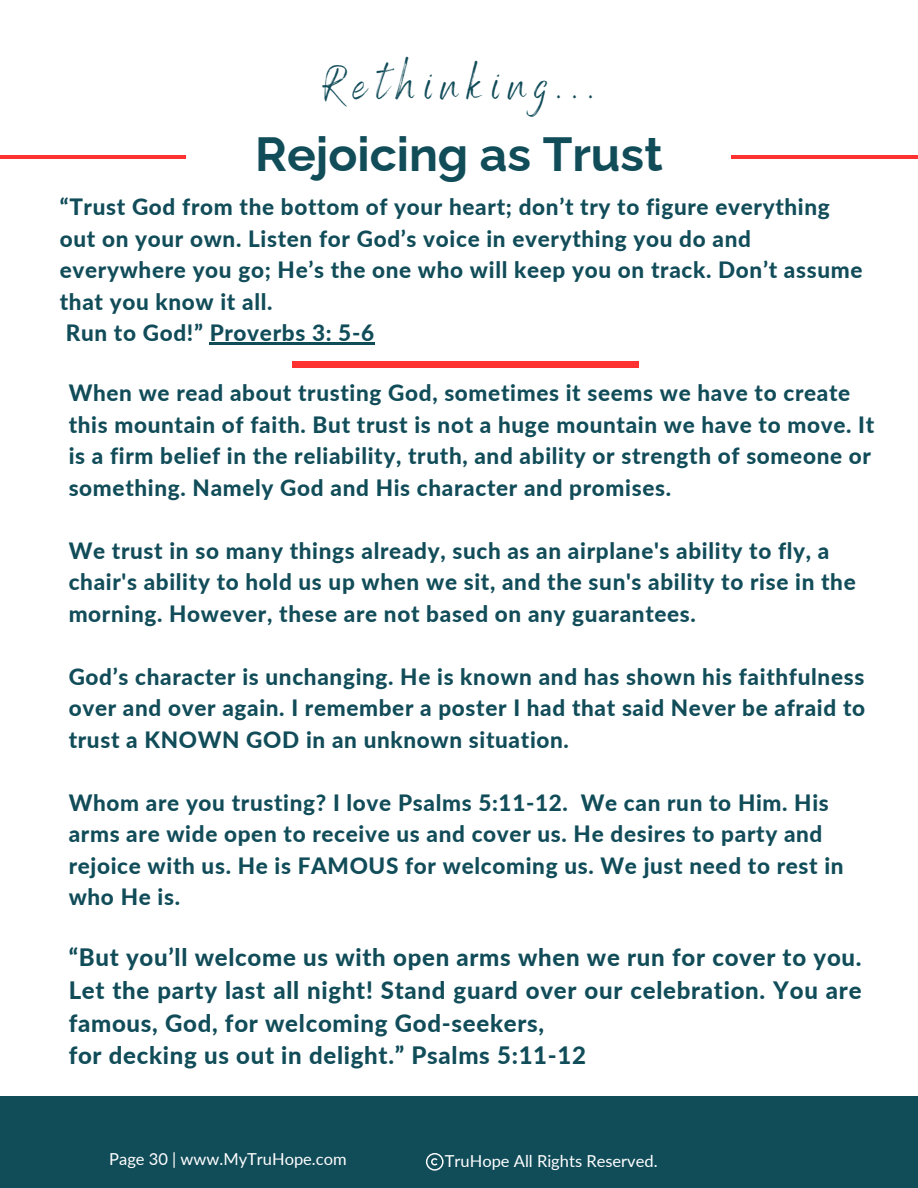
<style>
.page{position:relative;width:918px;height:1188px;background:#fff}
.page>*{position:absolute;margin:0;border:0;box-sizing:border-box;transform-origin:0 0}
.t1{font:700 48px "Raleway";color:#114c59}
.t2{font:48px "Benedict";letter-spacing:.2em;color:#114c59}
.t3{font:800 24px/32.7px "Lato";letter-spacing:.03em;color:#114c59}
.t4{font:800 22.5px/31.5px "Lato";letter-spacing:.03em;color:#114c59}
.t5{font:16.5px "Lato";color:#fff}
</style>
<div class="page">
<hr style="left:0;top:155px;width:185px;height:4px;background:#ff3131">
<div style="left:0;top:1096px;width:918px;height:92px;background:#114c59"></div>
<hr style="left:731px;top:155px;width:187px;height:4px;background:#ff3131">
<div style="left:292px;top:362px;width:347px;height:5px;background:#ff3131"></div>
<hr style="left:210px;top:342px;width:165px;height:3px;background:#114c59">
<svg style="left:425px;top:1153px;width:19px;height:18px"></svg>
<h3 class="t2" style="left:322px;top:53px;width:275px">Rethinking...</h3>
<h2 class="t1" style="left:255px;top:126px;width:409px">Rejoicing as Trust</h2>
<h1 class="t4" style="left:60px;top:191px;width:804px">“Trust God from the bottom of your heart; don’t try to figure everything out on your own. Listen for God’s voice in everything you do and everywhere you go; He’s the one who will keep you on track. Don’t assume that you know it all.</h1>
<h3 class="t4" style="left:66px;top:317px;width:310px">Run to God!” Proverbs 3: 5-6</h3>
<p class="t4" style="left:69px;top:377px;width:807px">When we read about trusting God, sometimes it seems we have to create this mountain of faith. But trust is not a huge mountain we have to move. It is a firm belief in the reliability, truth, and ability or strength of someone or something. Namely God and His character and promises.</p>
<h3 class="t4" style="left:69px;top:534px;width:789px">We trust in so many things already, such as an airplane's ability to fly, a chair's ability to hold us up when we sit, and the sun's ability to rise in the morning. However, these are not based on any guarantees.</h3>
<h3 class="t4" style="left:69px;top:660px;width:798px;text-align:justify">God’s character is unchanging. He is known and has shown his faithfulness over and over again. I remember a poster I had that said Never be afraid to trust a KNOWN GOD in an unknown situation.</h3>
<h3 class="t4" style="left:69px;top:786px;width:777px">Whom are you trusting? I love Psalms 5:11-12. We can run to Him. His arms are wide open to receive us and cover us. He desires to party and rejoice with us. He is FAMOUS for welcoming us. We just need to rest in who He is.</h3>
<p class="t3" style="left:69px;top:941px;width:794px">“But you’ll welcome us with open arms when we run for cover to you.<br>Let the party last all night! Stand guard over our celebration. You are famous, God, for welcoming God-seekers,<br>for decking us out in delight.” Psalms 5:11-12</p>
<p class="t5" style="left:109px;top:1149px;width:239px">Page 30 | www.MyTruHope.com</p>
<h3 class="t5" style="left:445px;top:1150px;width:214px">TruHope All Rights Reserved.</h3>
</div>
